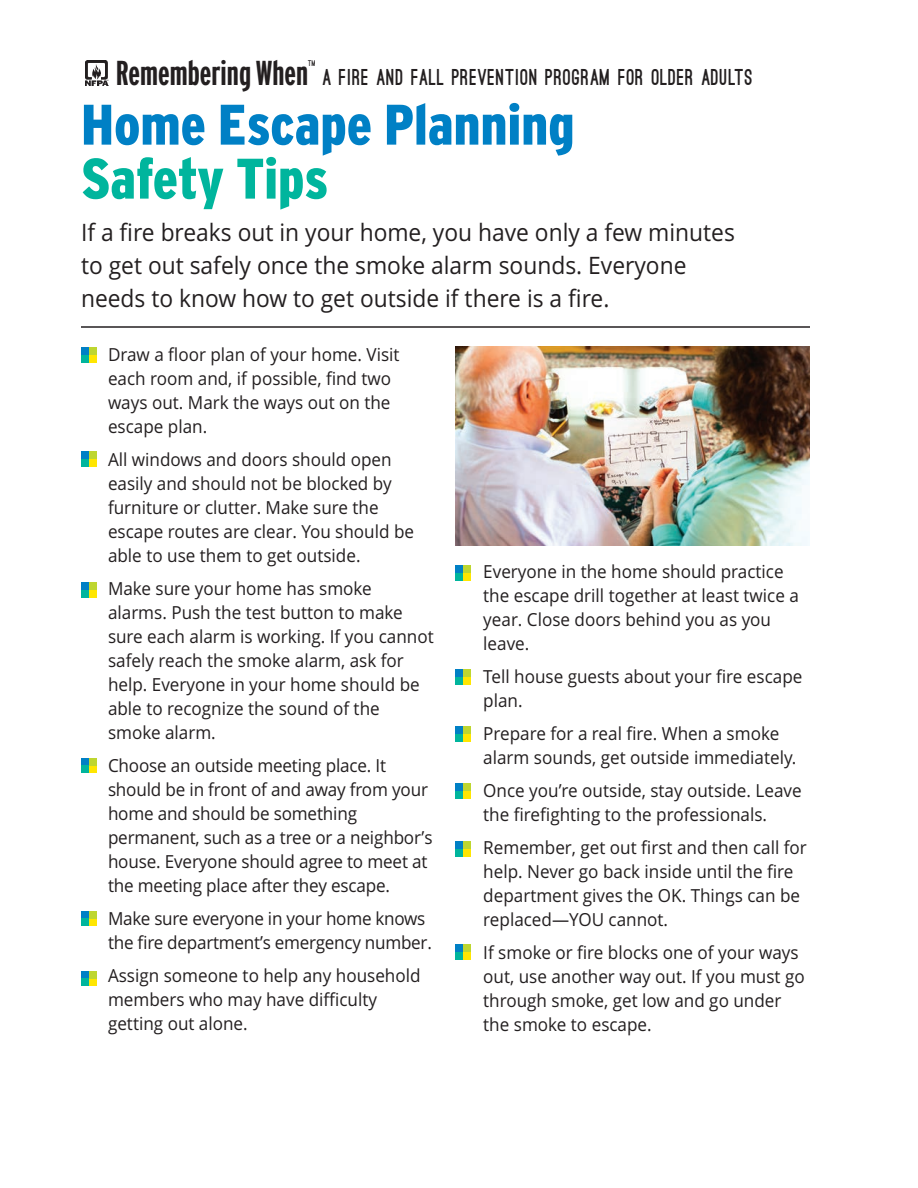
<style>
.page{position:relative;width:918px;height:1188px;background:#fff}
.page>*{position:absolute;margin:0;border:0;box-sizing:border-box;transform-origin:0 0}
.t1{font:900 condensed 57px "Interstate";color:#0080c5}
.t2{font:900 condensed 57px "Interstate";letter-spacing:-.005em;color:#00b59d}
.t3{font:24px/33px "Open Sans";color:#231f20;scale:.95 1}
.t4{font:900 21.75px "Ostrich Sans";letter-spacing:.05em;color:#231f20;scale:.9 1}
.t5{font:18px/24px "Open Sans";color:#231f20;scale:.95 1}
.t6{font:900 7.95px "Ostrich Sans";color:#231f20;scale:.9 1}
.s1{font-family:"Interstate";font-weight:700;font-stretch:extra-condensed;font-size:34.5px}
</style>
<div class="page">
<hr style="left:81px;top:326px;width:729px;height:2px;background:#231f20">
<div style="left:81px;top:347px;width:8px;height:8px;background:#0080c5"></div>
<div style="left:81px;top:355px;width:8px;height:8px;background:#00b59d"></div>
<div style="left:89px;top:355px;width:8px;height:8px;background:#ffe601"></div>
<div style="left:89px;top:347px;width:8px;height:8px;background:#bed630"></div>
<div style="left:81px;top:451px;width:8px;height:8px;background:#0080c5"></div>
<div style="left:81px;top:459px;width:8px;height:8px;background:#00b59d"></div>
<div style="left:89px;top:459px;width:8px;height:8px;background:#ffe601"></div>
<div style="left:89px;top:451px;width:8px;height:8px;background:#bed630"></div>
<div style="left:81px;top:582px;width:8px;height:8px;background:#0080c5"></div>
<div style="left:81px;top:590px;width:8px;height:8px;background:#00b59d"></div>
<div style="left:89px;top:590px;width:8px;height:8px;background:#ffe601"></div>
<div style="left:89px;top:582px;width:8px;height:8px;background:#bed630"></div>
<div style="left:81px;top:758px;width:8px;height:8px;background:#0080c5"></div>
<div style="left:81px;top:766px;width:8px;height:7px;background:#00b59d"></div>
<div style="left:89px;top:766px;width:8px;height:7px;background:#ffe601"></div>
<div style="left:89px;top:758px;width:8px;height:8px;background:#bed630"></div>
<div style="left:81px;top:911px;width:8px;height:8px;background:#0080c5"></div>
<div style="left:81px;top:919px;width:8px;height:7px;background:#00b59d"></div>
<div style="left:89px;top:919px;width:8px;height:7px;background:#ffe601"></div>
<div style="left:89px;top:911px;width:8px;height:8px;background:#bed630"></div>
<div style="left:81px;top:971px;width:8px;height:8px;background:#0080c5"></div>
<div style="left:81px;top:979px;width:8px;height:7px;background:#00b59d"></div>
<div style="left:89px;top:979px;width:8px;height:7px;background:#ffe601"></div>
<div style="left:89px;top:971px;width:8px;height:8px;background:#bed630"></div>
<div style="left:455px;top:565px;width:8px;height:8px;background:#0080c5"></div>
<div style="left:455px;top:573px;width:8px;height:8px;background:#00b59d"></div>
<div style="left:463px;top:573px;width:8px;height:8px;background:#ffe601"></div>
<div style="left:463px;top:565px;width:8px;height:8px;background:#bed630"></div>
<div style="left:455px;top:669px;width:8px;height:8px;background:#0080c5"></div>
<div style="left:455px;top:677px;width:8px;height:8px;background:#00b59d"></div>
<div style="left:463px;top:677px;width:8px;height:8px;background:#ffe601"></div>
<div style="left:463px;top:669px;width:8px;height:8px;background:#bed630"></div>
<div style="left:455px;top:783px;width:8px;height:8px;background:#0080c5"></div>
<div style="left:455px;top:791px;width:8px;height:8px;background:#00b59d"></div>
<div style="left:463px;top:791px;width:8px;height:8px;background:#ffe601"></div>
<div style="left:463px;top:783px;width:8px;height:8px;background:#bed630"></div>
<div style="left:455px;top:726px;width:8px;height:8px;background:#0080c5"></div>
<div style="left:455px;top:734px;width:8px;height:8px;background:#00b59d"></div>
<div style="left:463px;top:734px;width:8px;height:8px;background:#ffe601"></div>
<div style="left:463px;top:726px;width:8px;height:8px;background:#bed630"></div>
<div style="left:455px;top:841px;width:8px;height:8px;background:#0080c5"></div>
<div style="left:455px;top:849px;width:8px;height:8px;background:#00b59d"></div>
<div style="left:463px;top:849px;width:8px;height:8px;background:#ffe601"></div>
<div style="left:463px;top:841px;width:8px;height:8px;background:#bed630"></div>
<div style="left:455px;top:945px;width:8px;height:7px;background:#0080c5"></div>
<div style="left:455px;top:952px;width:8px;height:8px;background:#00b59d"></div>
<div style="left:463px;top:952px;width:8px;height:8px;background:#ffe601"></div>
<div style="left:463px;top:945px;width:8px;height:7px;background:#bed630"></div>
<img style="left:455px;top:346px;width:355px;height:200px">
<img style="left:85px;top:61px;width:24px;height:25px">
<p class="t6" style="left:308px;top:60px;width:10px">TM</p>
<p class="t4" style="left:116px;top:69px;width:709px"><span class="s1">RememberingWhen</span> A FIRE AND FALL PREVENTION PROGRAM FOR OLDER ADULTS</p>
<h1 class="t1" style="left:81px;top:93px;width:495px">Home Escape Planning</h1>
<h1 class="t2" style="left:81px;top:147px;width:249px">Safety Tips</h1>
<h2 class="t3" style="left:81px;top:216px;width:690px">If a fire breaks out in your home, you have only a few minutes to get out safely once the smoke alarm sounds. Everyone needs to know how to get outside if there is a fire.</h2>
<p class="t5" style="left:108px;top:343px;width:308px">Draw a floor plan of your home. Visit each room and, if possible, find two ways out. Mark the ways out on the escape plan.</p>
<p class="t5" style="left:108px;top:448px;width:324px">All windows and doors should open easily and should not be blocked by furniture or clutter. Make sure the escape routes are clear. You should be able to use them to get outside.</p>
<p class="t5" style="left:108px;top:577px;width:344px">Make sure your home has smoke alarms. Push the test button to make sure each alarm is working. If you cannot safely reach the smoke alarm, ask for help. Everyone in your home should be able to recognize the sound of the smoke alarm.</p>
<p class="t5" style="left:108px;top:754px;width:343px">Choose an outside meeting place. It should be in front of and away from your home and should be something permanent, such as a tree or a neighbor’s house. Everyone should agree to meet at the meeting place after they escape.</p>
<p class="t5" style="left:108px;top:907px;width:342px">Make sure everyone in your home knows the fire department’s emergency number.</p>
<p class="t5" style="left:108px;top:964px;width:331px">Assign someone to help any household members who may have difficulty getting out alone.</p>
<p class="t5" style="left:483px;top:559px;width:334px">Everyone in the home should practice the escape drill together at least twice a year. Close doors behind you as you leave.</p>
<p class="t5" style="left:483px;top:664px;width:337px">Tell house guests about your fire escape plan.</p>
<p class="t5" style="left:483px;top:721px;width:331px">Prepare for a real fire. When a smoke alarm sounds, get outside immediately.</p>
<p class="t5" style="left:483px;top:778px;width:337px">Once you’re outside, stay outside. Leave the firefighting to the professionals.</p>
<p class="t5" style="left:483px;top:835px;width:342px">Remember, get out first and then call for help. Never go back inside until the fire department gives the OK. Things can be replaced—YOU cannot.</p>
<p class="t5" style="left:483px;top:940px;width:340px">If smoke or fire blocks one of your ways out, use another way out. If you must go through smoke, get low and go under the smoke to escape.</p>
</div>
